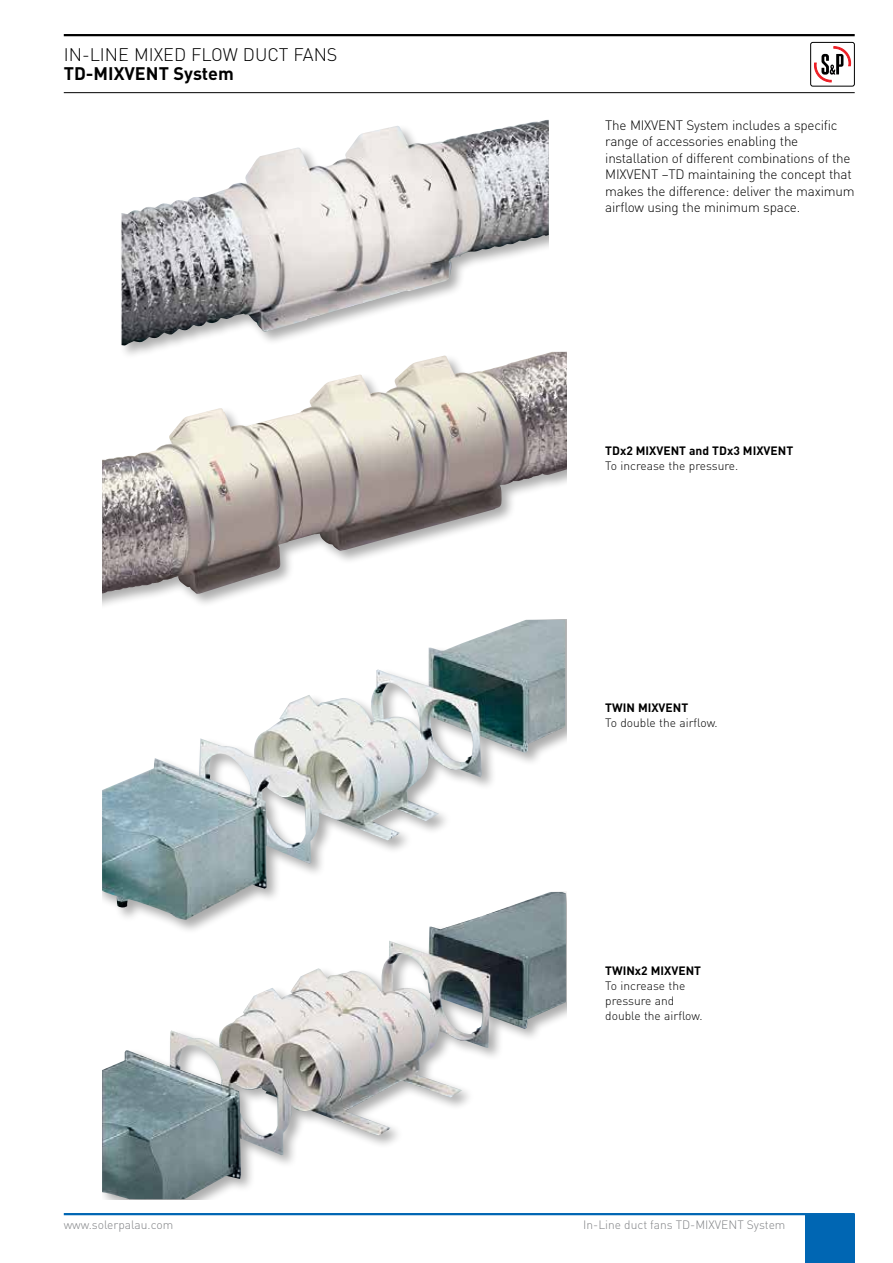
<style>
.page{position:relative;width:893px;height:1263px;background:#fff}
.page>*{position:absolute;margin:0;border:0;box-sizing:border-box;transform-origin:0 0}
.t1{font:300 18px "DIN";color:#000}
.t2{font:700 18px "DIN";color:#000}
.t3{font:300 13.5px/16.5px "DIN";letter-spacing:-.015em;color:#000}
.t4{font:300 12px/15px "DIN";color:#000}
.t5{font:300 12px "DIN";color:#808285}
.t6{font:700 12px "DIN";color:#000}
</style>
<div class="page">
<hr style="left:64px;top:1213px;width:791px;height:2px;background:#0066b3">
<div style="left:805px;top:1214px;width:50px;height:49px;background:#0066b3"></div>
<hr style="left:64px;top:34px;width:791px;height:2px;background:#000">
<hr style="left:64px;top:92px;width:791px;height:1px;background:#000">
<svg style="left:814px;top:47px;width:37px;height:36px"></svg>
<div style="left:810px;top:42px;width:45px;height:44px;border:1px solid #000;border-radius:2px"></div>
<div style="left:120px;top:119px;width:429px;height:241px;background:#000;opacity:.33"></div>
<img style="left:122px;top:120px;width:426px;height:226px">
<div style="left:102px;top:620px;width:465px;height:314px;background:#000;opacity:.33"></div>
<img style="left:102px;top:620px;width:424px;height:272px">
<img style="left:102px;top:892px;width:464px;height:307px">
<div style="left:102px;top:352px;width:465px;height:260px;background:#000;opacity:.33"></div>
<img style="left:102px;top:352px;width:450px;height:241px">
<h1 class="t1" style="left:64px;top:43px;width:46px">In-Line</h1>
<h1 class="t1" style="left:134px;top:43px;width:11px">mixed</h1>
<h1 class="t1" style="left:191px;top:43px;width:134px">flow d uct fans</h1>
<h1 class="t2" style="left:64px;top:62px;width:172px">TD-MIXVENT System</h1>
<p class="t3" style="left:605px;top:117px;width:251px">The MIXVENT System includes a specific range of accessories enabling the installation of different combinations of the MIXVENT –TD maintaining the concept that makes the difference: deliver the maximum airflow using the minimum space.</p>
<p class="t6" style="left:605px;top:443px;width:189px">TDx2 MIXVENT and TDx3 MIXVENT</p>
<p class="t4" style="left:605px;top:458px;width:135px">To increase the pressure.</p>
<p class="t6" style="left:605px;top:699px;width:84px">TWIN MIXVENT</p>
<p class="t4" style="left:605px;top:715px;width:114px">To double the airflow.</p>
<p class="t6" style="left:605px;top:963px;width:97px">TWINx2 MIXVENT</p>
<p class="t4" style="left:605px;top:978px;width:99px">To increase the pressure and double the airflow.</p>
<p class="t5" style="left:64px;top:1217px;width:111px">www.solerpalau.com</p>
<p class="t5" style="left:583px;top:1217px;width:204px">In-Line duct fans TD-MIXVENT System</p>
</div>
